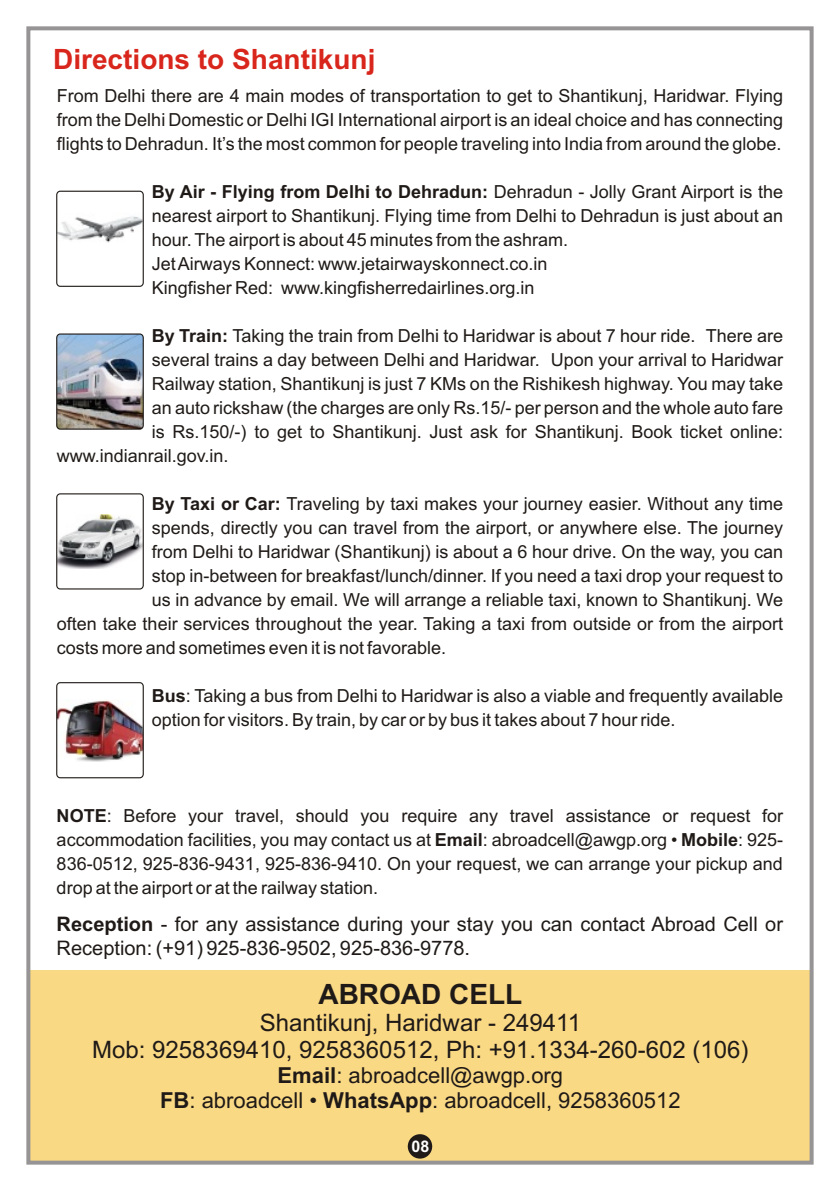
<style>
.page{position:relative;width:840px;height:1191px;background:#fff}
.page>*{position:absolute;margin:0;border:0;box-sizing:border-box;transform-origin:0 0}
.t1{font:700 28px "Arial";color:#d9261c}
.t2{font:700 28px "Arial";color:#1f1a17}
.t3{font:24px/26.8px "Arial";color:#1f1a17;text-align:center}
.t4{font:22px/24.6px "Arial";color:#1f1a17;text-align:center}
.t5{font:20px/24px "Arial";color:#1f1a17}
.t6{font:18px/24px "Arial";color:#1f1a17;text-align:justify}
.t7{font:700 16px "Arial";color:#fff}
.s1{font-weight:700}
</style>
<div class="page">
<div style="left:28px;top:970px;width:783px;height:192px;background:#fad985"></div>
<div style="left:26px;top:26px;width:787px;height:1138px;border:4px solid #969494"></div>
<img style="left:58px;top:216px;width:84px;height:27px">
<div style="left:56px;top:191px;width:88px;height:96px;border:1px solid #1f1a17;border-radius:4px"></div>
<img style="left:57px;top:334px;width:86px;height:95px;border-radius:4px">
<div style="left:56px;top:333px;width:88px;height:97px;border:1px solid #1f1a17;border-radius:4px"></div>
<img style="left:58px;top:514px;width:84px;height:55px">
<div style="left:56px;top:493px;width:88px;height:96px;border:1px solid #1f1a17;border-radius:4px"></div>
<img style="left:58px;top:700px;width:84px;height:61px">
<div style="left:56px;top:682px;width:88px;height:96px;border:1px solid #1f1a17;border-radius:4px"></div>
<div style="left:407px;top:1134px;width:25px;height:24px;background:#1f1a17;border-radius:50%"></div>
<h1 class="t1" style="left:53px;top:49px;width:324px">Directions to Shantikunj</h1>
<p class="t6" style="left:57px;top:86px;width:727px">From Delhi there are 4 main modes of transportation to get to Shantikunj, Haridwar. Flying from the Delhi Domestic or Delhi IGI International airport is an ideal choice and has connecting flights to Dehradun. It’s the most common for people traveling into India from around the globe.</p>
<p class="t6" style="left:152px;top:182px;width:632px;text-align:left"><span class="s1">By Air - Flying from Delhi to Dehradun:</span> Dehradun - Jolly Grant Airport is the nearest airport to Shantikunj. Flying time from Delhi to Dehradun is just about an hour. The airport is about 45 minutes from the ashram.<br>Jet Airways Konnect: www.jetairwayskonnect.co.in<br>Kingfisher Red: www.kingfisherredairlines.org.in</p>
<p class="t6" style="left:152px;top:326px;width:632px"><span class="s1">By Train:</span> Taking the train from Delhi to Haridwar is about 7 hour ride. There are</p>
<p class="t6" style="left:152px;top:350px;width:632px">several trains a day between Delhi and Haridwar. Upon your arrival to Haridwar</p>
<p class="t6" style="left:152px;top:374px;width:632px">Railway station, Shantikunj is just 7 KMs on the Rishikesh highway. You may take</p>
<p class="t6" style="left:152px;top:398px;width:632px">an auto rickshaw (the charges are only Rs.15/- per person and the whole auto fare</p>
<p class="t6" style="left:152px;top:422px;width:632px">is Rs.150/-) to get to Shantikunj. Just ask for Shantikunj. Book ticket online:</p>
<p class="t6" style="left:57px;top:446px;width:173px">www.indianrail.gov.in.</p>
<p class="t6" style="left:152px;top:493px;width:632px"><span class="s1">By Taxi or Car:</span> Traveling by taxi makes your journey easier. Without any time</p>
<p class="t6" style="left:152px;top:517px;width:632px">spends, directly you can travel from the airport, or anywhere else. The journey</p>
<p class="t6" style="left:152px;top:541px;width:632px">from Delhi to Haridwar (Shantikunj) is about a 6 hour drive. On the way, you can</p>
<p class="t6" style="left:152px;top:565px;width:632px">stop in-between for breakfast/lunch/dinner. If you need a taxi drop your request to</p>
<p class="t6" style="left:152px;top:589px;width:632px">us in advance by email. We will arrange a reliable taxi, known to Shantikunj. We</p>
<p class="t6" style="left:57px;top:613px;width:727px">often take their services throughout the year. Taking a taxi from outside or from the airport</p>
<p class="t6" style="left:57px;top:637px;width:391px">costs more and sometimes even it is not favorable.</p>
<p class="t6" style="left:152px;top:685px;width:632px"><span class="s1">Bus</span>: Taking a bus from Delhi to Haridwar is also a viable and frequently available option for visitors. By train, by car or by bus it takes about 7 hour ride.</p>
<p class="t6" style="left:57px;top:805px;width:727px"><span class="s1">NOTE</span>: Before your travel, should you require any travel assistance or request for accommodation facilities, you may contact us at <span class="s1">Email</span>: abroadcell@awgp.org • <span class="s1">Mobile</span>: 925- 836-0512, 925-836-9431, 925-836-9410. On your request, we can arrange your pickup and drop at the airport or at the railway station.</p>
<p class="t5" style="left:57px;top:913px;width:727px"><span class="s1">Reception</span> - for any assistance during your stay you can contact Abroad Cell or<br>Reception: (+91) 925-836-9502, 925-836-9778.</p>
<h1 class="t2" style="left:318px;top:983px;width:205px">ABROAD CELL</h1>
<h2 class="t3" style="left:92px;top:1011px;width:657px">Shantikunj, Haridwar - 249411<br>Mob: 9258369410, 9258360512, Ph: +91.1334-260-602 (106)</h2>
<p class="t4" style="left:160px;top:1065px;width:522px"><span class="s1">Email</span>: abroadcell@awgp.org<br><span class="s1">FB</span>: abroadcell • <span class="s1">WhatsApp</span>: abroadcell, 9258360512</p>
<p class="t7" style="left:411px;top:1140px;width:19px">08</p>
</div>
